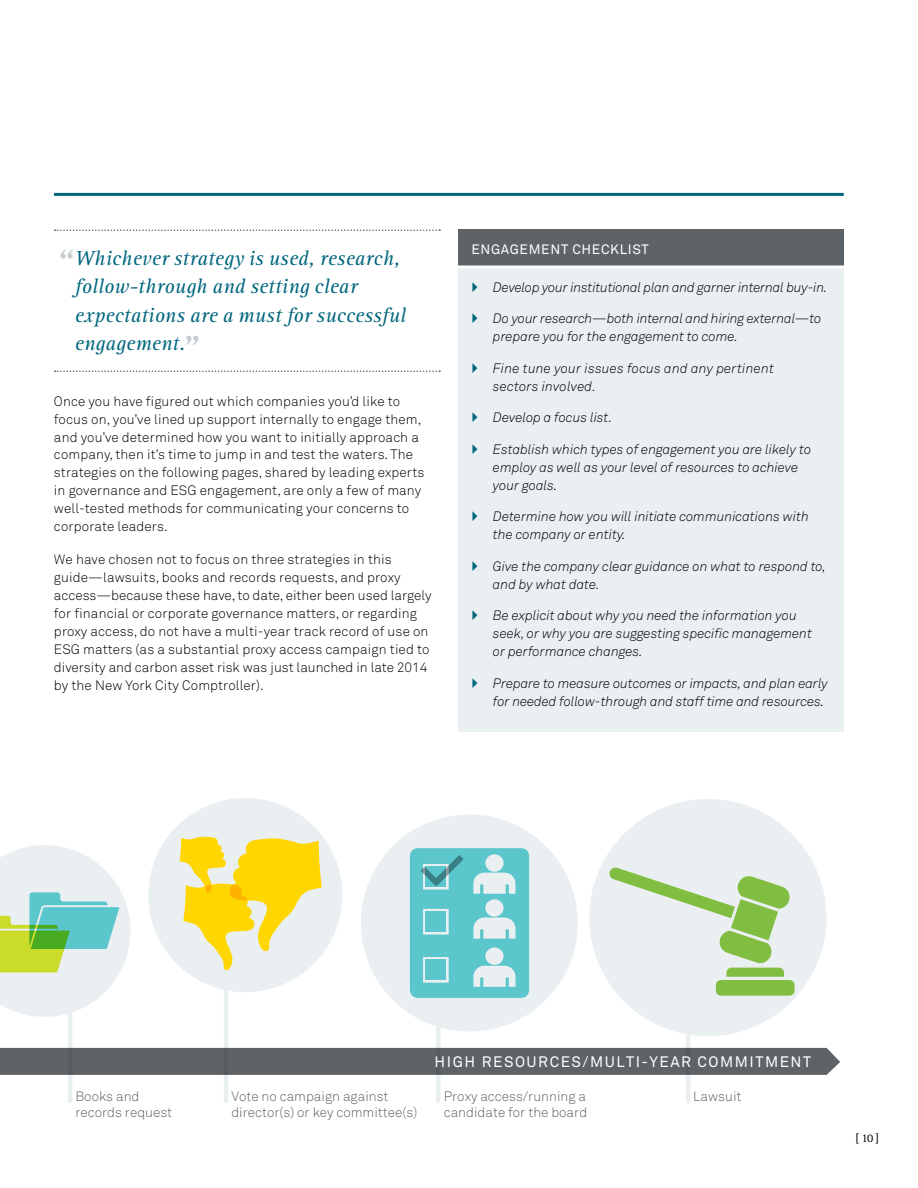
<style>
.page{position:relative;width:918px;height:1188px;background:#fff}
.page>*{position:absolute;margin:0;border:0;box-sizing:border-box;transform-origin:0 0}
.t1{font:italic 21px/28.5px "Rotis Serif Std";letter-spacing:.01em;color:#00667d}
.t2{font:15px "Akkurat Pro";letter-spacing:.1em;color:#fff}
.t3{font:13.5px/18px "Akkurat Light Pro";letter-spacing:.01em;color:#000}
.t4{font:italic 13.5px/18px "Akkurat Light Pro";color:#000}
.t5{font:13.5px/16.2px "Akkurat Light Pro";color:#5e6367}
.t6{font:13.5px "Akkurat Pro";letter-spacing:.05em;color:#fff}
.t7{font:12px "Rotis Serif Std";color:#000}
.s1{font-size:42px;color:#c6cdd1}
</style>
<div class="page">
<hr style="left:54px;top:193px;width:790px;height:3px;background:#00667d">
<div style="left:589px;top:799px;width:238px;height:237px;background:#eaeff2;border-radius:50%"></div>
<div style="left:361px;top:814px;width:217px;height:217px;background:#eaeff2;border-radius:50%"></div>
<div style="left:148px;top:798px;width:194px;height:194px;background:#eaeff2;border-radius:50%"></div>
<hr style="left:68px;top:1011px;width:4px;height:90px;background:#eaeff2">
<hr style="left:224px;top:988px;width:4px;height:113px;background:#eaeff2">
<div style="left:436px;top:1028px;width:5px;height:73px;background:#eaeff2"></div>
<hr style="left:686px;top:1032px;width:4px;height:69px;background:#eaeff2">
<svg style="left:180px;top:837px;width:142px;height:133px"></svg>
<svg style="left:609px;top:867px;width:186px;height:129px"></svg>
<svg style="left:0;top:845px;width:131px;height:172px"></svg>
<svg style="left:410px;top:848px;width:119px;height:150px"></svg>
<div style="left:0;top:1048px;width:840px;height:27px;background:#5e6367"></div>
<div style="left:458px;top:230px;width:386px;height:502px;background:#eaeff2"></div>
<div style="left:458px;top:230px;width:386px;height:36px;background:#5e6367"></div>
<hr style="left:458px;top:266px;width:386px;height:3px;background:#fff">
<svg style="left:55px;top:230px;width:385px;height:1px"></svg>
<svg style="left:55px;top:370px;width:385px;height:2px"></svg>
<h1 class="t1" style="left:75px;top:244px;width:333px;text-indent:-21px"><span class="s1">“</span>Whichever strategy is used, research, follow-through and setting clear expectations are a must for successful engagement.<span class="s1">”</span></h1>
<p class="t3" style="left:54px;top:392px;width:372px">Once you have figured out which companies you’d like to focus on, you’ve lined up support internally to engage them, and you’ve determined how you want to initially approach a company, then it’s time to jump in and test the waters. The strategies on the following pages, shared by leading experts in governance and ESG engagement, are only a few of many well-tested methods for communicating your concerns to corporate leaders.</p>
<p class="t3" style="left:54px;top:551px;width:379px">We have chosen not to focus on three strategies in this guide—lawsuits, books and records requests, and proxy access—because these have, to date, either been used largely for financial or corporate governance matters, or regarding proxy access, do not have a multi-year track record of use on ESG matters (as a substantial proxy access campaign tied to diversity and carbon asset risk was just launched in late 2014 by the New York City Comptroller).</p>
<p class="t6" style="left:471px;top:241px;width:179px">ENGAGEMENT CHECKLIST</p>
<p class="t4" style="left:493px;top:278px;width:336px">Develop your institutional plan and garner internal buy-in.</p>
<p class="t4" style="left:493px;top:310px;width:330px">Do your research—both internal and hiring external—to prepare you for the engagement to come.</p>
<p class="t4" style="left:493px;top:359px;width:283px">Fine tune your issues focus and any pertinent sectors involved.</p>
<p class="t4" style="left:493px;top:409px;width:121px">Develop a focus list.</p>
<p class="t4" style="left:493px;top:440px;width:320px">Establish which types of engagement you are likely to employ as well as your level of resources to achieve your goals.</p>
<p class="t4" style="left:493px;top:508px;width:317px">Determine how you will initiate communications with the company or entity.</p>
<p class="t4" style="left:493px;top:557px;width:335px">Give the company clear guidance on what to respond to, and by what date.</p>
<p class="t4" style="left:493px;top:607px;width:321px">Be explicit about why you need the information you seek, or why you are suggesting specific management or performance changes.</p>
<p class="t4" style="left:493px;top:674px;width:336px">Prepare to measure outcomes or impacts, and plan early for needed follow-through and staff time and resources.</p>
<p class="t2" style="left:435px;top:1053px;width:378px">HIGH RESOURCES/MULTI-YEAR COMMITMENT</p>
<p class="t5" style="left:75px;top:1089px;width:98px">Books and records request</p>
<p class="t5" style="left:444px;top:1089px;width:145px">Proxy access/running a candidate for the board</p>
<p class="t5" style="left:231px;top:1089px;width:187px">Vote no campaign against director(s) or key committee(s)</p>
<p class="t5" style="left:693px;top:1089px;width:50px">Lawsuit</p>
<p class="t7" style="left:856px;top:1131px;width:25px">[ 10 ]</p>
</div>
